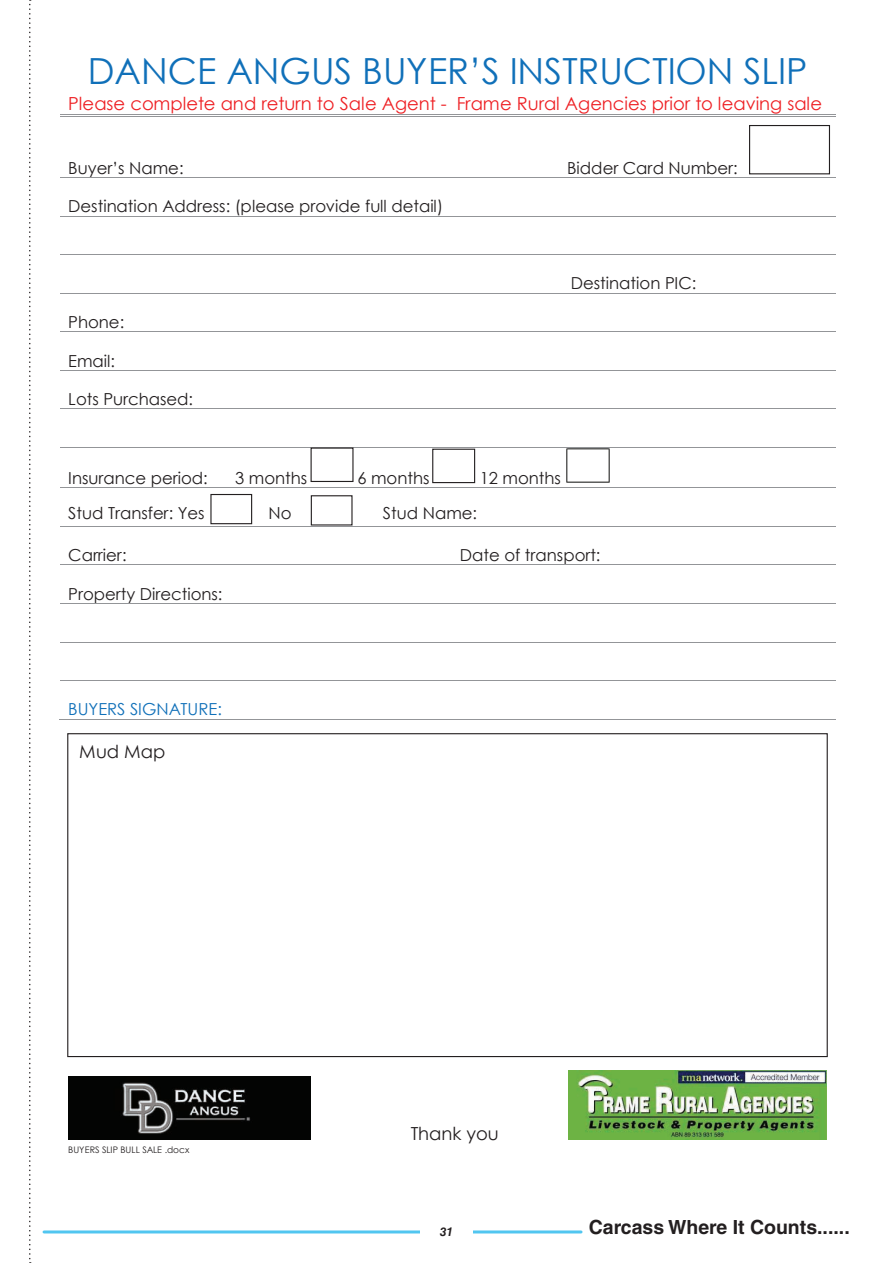
<style>
.page{position:relative;width:893px;height:1263px;background:#fff}
.page>*{position:absolute;margin:0;border:0;box-sizing:border-box;transform-origin:0 0}
.t1{font:36px "Century Gothic";color:#1070b9}
.t2{font:700 19.5px "Helvetica LT Std";color:#231f20}
.t3{font:18px "Century Gothic";color:#ee1f23}
.t4{font:18px "Century Gothic";color:#231f20}
.t5{font:16.5px "Century Gothic";color:#231f20}
.t6{font:16.5px "Century Gothic";color:#1070b9}
.t7{font:italic 700 12px "Helvetica LT Std";color:#231f20}
.t8{font:9px "Century Gothic";color:#231f20}
</style>
<div class="page">
<hr style="left:44px;top:1230px;width:537px;height:3px;background:#51c6f0">
<div style="left:420px;top:1220px;width:53px;height:23px;background:#fff"></div>
<img style="left:68px;top:1076px;width:243px;height:63px">
<img style="left:569px;top:1071px;width:258px;height:68px">
<hr style="left:60px;top:114px;width:776px;height:1px;background:#939598">
<hr style="left:60px;top:116px;width:776px;height:1px;background:#939598">
<hr style="left:60px;top:177px;width:776px;height:1px;background:#939598">
<hr style="left:60px;top:216px;width:776px;height:1px;background:#939598">
<hr style="left:60px;top:254px;width:776px;height:1px;background:#939598">
<hr style="left:60px;top:293px;width:776px;height:1px;background:#939598">
<hr style="left:60px;top:331px;width:776px;height:1px;background:#939598">
<hr style="left:60px;top:370px;width:776px;height:1px;background:#939598">
<hr style="left:60px;top:408px;width:776px;height:1px;background:#939598">
<hr style="left:60px;top:447px;width:776px;height:1px;background:#939598">
<hr style="left:60px;top:487px;width:776px;height:1px;background:#939598">
<hr style="left:60px;top:526px;width:776px;height:1px;background:#939598">
<hr style="left:60px;top:565px;width:776px;height:1px;background:#939598">
<hr style="left:60px;top:603px;width:776px;height:1px;background:#939598">
<hr style="left:60px;top:642px;width:776px;height:1px;background:#939598">
<hr style="left:60px;top:680px;width:776px;height:1px;background:#939598">
<hr style="left:59px;top:719px;width:777px;height:1px;background:#939598">
<img style="left:566px;top:448px;width:44px;height:35px">
<div style="left:749px;top:125px;width:81px;height:49px;border:1px solid #231f20"></div>
<div style="left:311px;top:447px;width:42px;height:35px;border:1px solid #231f20"></div>
<div style="left:432px;top:449px;width:43px;height:34px;border:1px solid #231f20"></div>
<div style="left:210px;top:494px;width:42px;height:30px;border:1px solid #231f20"></div>
<div style="left:311px;top:495px;width:42px;height:30px;border:1px solid #231f20"></div>
<svg style="left:29px;top:0;width:2px;height:1263px"></svg>
<h1 class="t1" style="left:88px;top:46px;width:721px">DANCE ANGUS BUYER’S INSTRUCTION SLIP</h1>
<p class="t3" style="left:68px;top:91px;width:755px">Please complete and return to Sale Agent - Frame Rural Agencies prior to leaving sale</p>
<p class="t5" style="left:68px;top:156px;width:117px">Buyer’s Name:</p>
<p class="t5" style="left:567px;top:156px;width:172px">Bidder Card Number:</p>
<p class="t5" style="left:68px;top:195px;width:376px">Destination Address: (please provide full detail)</p>
<p class="t5" style="left:68px;top:310px;width:58px">Phone:</p>
<p class="t5" style="left:68px;top:349px;width:48px">Email:</p>
<p class="t5" style="left:68px;top:388px;width:126px">Lots Purchased:</p>
<p class="t5" style="left:571px;top:272px;width:127px">Destination PIC:</p>
<p class="t5" style="left:68px;top:467px;width:141px">Insurance period:</p>
<p class="t5" style="left:235px;top:467px;width:74px">3 months</p>
<p class="t5" style="left:357px;top:467px;width:74px">6 months</p>
<p class="t5" style="left:480px;top:467px;width:83px">12 months</p>
<p class="t5" style="left:68px;top:501px;width:138px">Stud Transfer: Yes</p>
<p class="t5" style="left:269px;top:501px;width:25px">No</p>
<p class="t5" style="left:383px;top:501px;width:96px">Stud Name:</p>
<p class="t5" style="left:68px;top:544px;width:60px">Carrier:</p>
<p class="t5" style="left:460px;top:544px;width:142px">Date of transport:</p>
<p class="t5" style="left:68px;top:582px;width:156px">Property Directions:</p>
<p class="t6" style="left:68px;top:698px;width:155px">BUYERS SIGNATURE:</p>
<p class="t4" style="left:79px;top:739px;width:88px">Mud Map</p>
<p class="t8" style="left:68px;top:1143px;width:123px">BUYERS SLIP BULL SALE .docx</p>
<p class="t4" style="left:411px;top:1121px;width:90px">Thank you</p>
<p class="t7" style="left:440px;top:1225px;width:15px">31</p>
<p class="t2" style="left:589px;top:1215px;width:262px">Carcass Where It Counts......</p>
</div>
